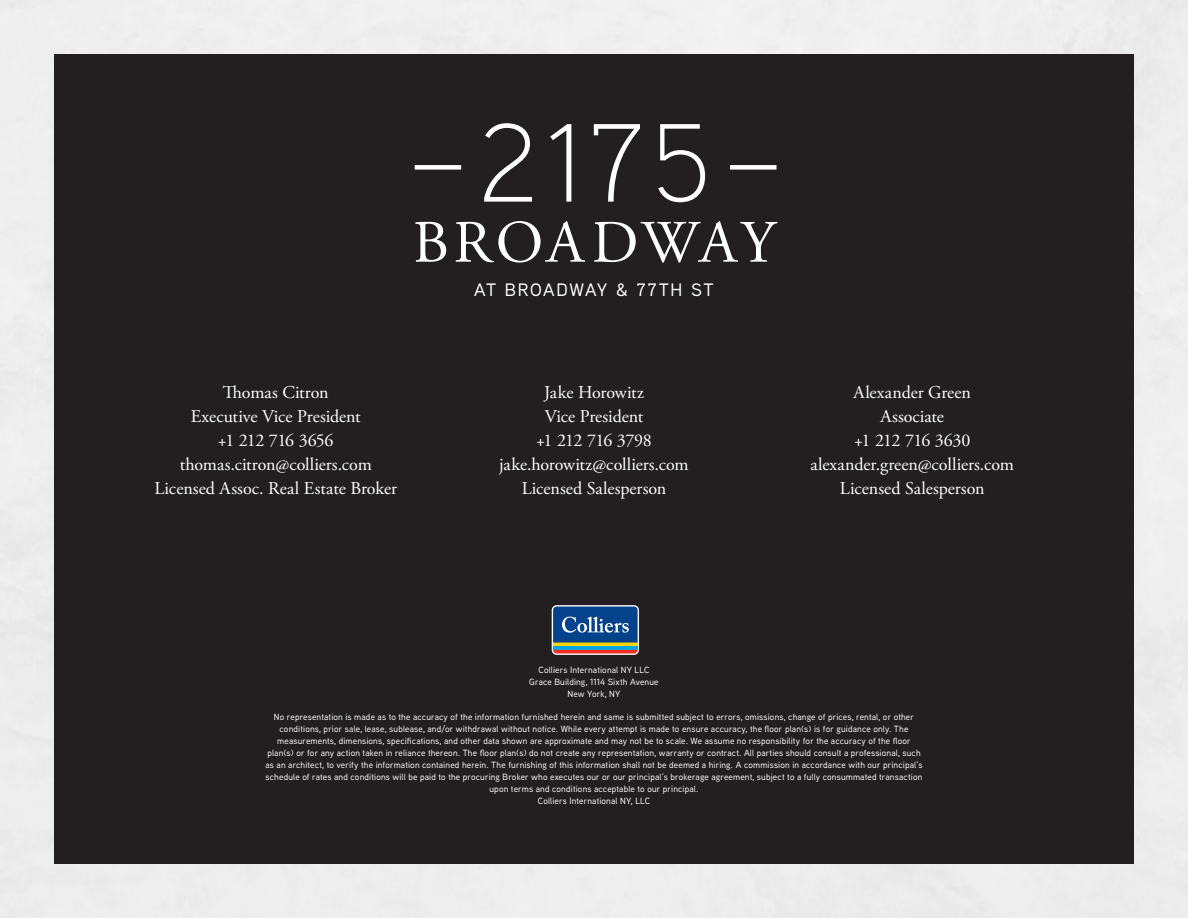
<style>
.page{position:relative;width:1188px;height:918px;background:#fff}
.page>*{position:absolute;margin:0;border:0;box-sizing:border-box;transform-origin:0 0}
.t1{font:300 111px "Aaux Next";color:#fff}
.t2{font:60px "Adobe Garamond Pro";letter-spacing:.06em;color:#fff}
.t3{font:18px "Adobe Garamond Pro";letter-spacing:-.005em;color:#fff}
.t4{font:18px "Adobe Garamond Pro";letter-spacing:-.025em;color:#fff}
.t5{font:500 18px "Aaux Next";letter-spacing:.085em;color:#fff}
.t6{font:18px "Adobe Garamond Pro";letter-spacing:-.03em;color:#fff}
.t7{font:500 9px/12px "Aaux Next";letter-spacing:.02em;color:#fff;text-align:center}
</style>
<div class="page">
<div style="left:54px;top:54px;width:1080px;height:810px;background:#231f20"></div>
<div style="left:415px;top:165px;width:46px;height:5px;background:#fff"></div>
<div style="left:730px;top:165px;width:47px;height:5px;background:#fff"></div>
<svg style="left:552px;top:605px;width:87px;height:50px"></svg>
<svg style="left:553px;top:646px;width:85px;height:4px"></svg>
<hr style="left:553px;top:643px;width:85px;height:3px;background:#fed503">
<svg style="left:553px;top:650px;width:85px;height:3px"></svg>
<svg style="left:553px;top:607px;width:85px;height:36px;background:#245997"></svg>
<p class="t1" style="left:478px;top:89px;width:234px">2175</p>
<p class="t2" style="left:413px;top:207px;width:364px">BROADWAY</p>
<p class="t5" style="left:474px;top:278px;width:241px">AT BROADWAY &amp; 77TH ST</p>
<p class="t3" style="left:223px;top:381px;width:107px">Thomas Citron</p>
<p class="t3" style="left:191px;top:405px;width:171px">Executive Vice President</p>
<p class="t6" style="left:218px;top:429px;width:117px">+1 212 716 3656</p>
<p class="t3" style="left:180px;top:453px;width:194px">thomas.citron@colliers.com</p>
<p class="t3" style="left:155px;top:477px;width:244px">Licensed Assoc. Real Estate Broker</p>
<p class="t3" style="left:544px;top:381px;width:101px">Jake Horowitz</p>
<p class="t3" style="left:545px;top:405px;width:100px">Vice President</p>
<p class="t4" style="left:536px;top:429px;width:117px">+1 212 716 3798</p>
<p class="t3" style="left:499px;top:453px;width:191px">jake.horowitz@colliers.com</p>
<p class="t3" style="left:522px;top:477px;width:146px">Licensed Salesperson</p>
<p class="t3" style="left:854px;top:381px;width:119px">Alexander Green</p>
<p class="t3" style="left:880px;top:405px;width:65px">Associate</p>
<p class="t4" style="left:854px;top:429px;width:118px">+1 212 716 3630</p>
<p class="t3" style="left:810px;top:453px;width:205px">alexander.green@colliers.com</p>
<p class="t3" style="left:840px;top:477px;width:146px">Licensed Salesperson</p>
<p class="t7" style="left:539px;top:664px;width:112px">Colliers International NY LLC</p>
<p class="t7" style="left:529px;top:676px;width:131px">Grace Building, 1114 Sixth Avenue</p>
<p class="t7" style="left:567px;top:688px;width:55px">New York, NY</p>
<p class="t7" style="left:265px;top:711px;width:659px">No representation is made as to the accuracy of the information furnished herein and same is submitted subject to errors, omissions, change of prices, rental, or other conditions, prior sale, lease, sublease, and/or withdrawal without notice. While every attempt is made to ensure accuracy, the floor plan(s) is for guidance only. The measurements, dimensions, specifications, and other data shown are approximate and may not be to scale. We assume no responsibility for the accuracy of the floor plan(s) or for any action taken in reliance thereon. The floor plan(s) do not create any representation, warranty or contract. All parties should consult a professional, such as an architect, to verify the information contained herein. The furnishing of this information shall not be deemed a hiring. A commission in accordance with our principal’s schedule of rates and conditions will be paid to the procuring Broker who executes our or our principal’s brokerage agreement, subject to a fully consummated transaction upon terms and conditions acceptable to our principal.<br>Colliers International NY, LLC</p>
</div>
